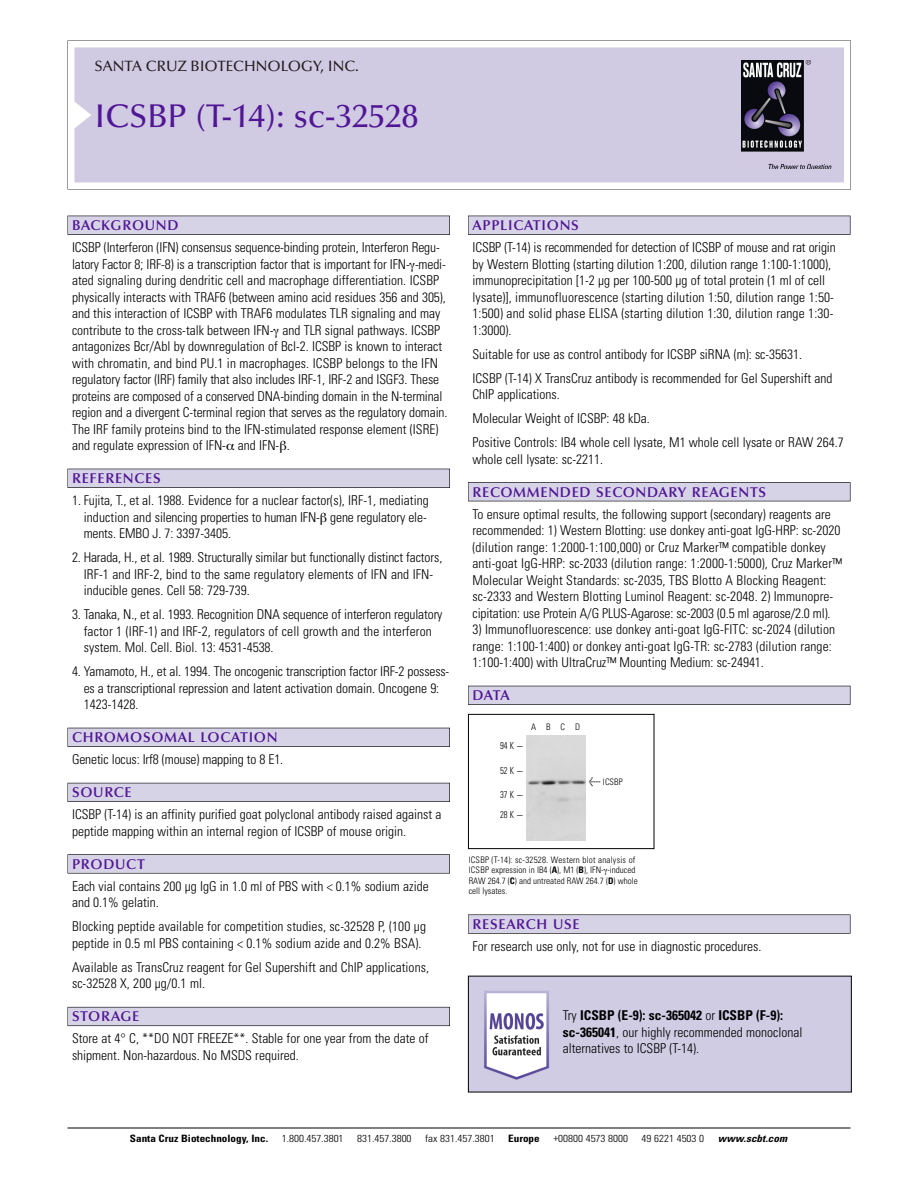
<style>
.page{position:relative;width:918px;height:1188px;background:#fff}
.page>*{position:absolute;margin:0;border:0;box-sizing:border-box;transform-origin:0 0}
.t1{font:500 33px "Optima";color:#511695}
.t2{font:500 15px "Optima";color:#231f20}
.t3{font:600 14.25px "Optima";letter-spacing:.05em;color:#511695}
.t4{font:300 condensed 13.5px/16.5px "Univers";color:#000}
.t5{font:300 condensed 10.2px "Univers";color:#000;scale:1.1 1}
.t6{font:700 condensed 10.2px "Univers";color:#000;scale:1.1 1}
.t7{font:italic 700 condensed 10.2px "Univers";letter-spacing:.005em;color:#000;scale:1.1 1}
.t8{font:300 condensed 9.75px/19.5px "Univers";letter-spacing:.12em;color:#000;scale:.87 1}
.t9{font:300 condensed 9px/10.5px "Univers";color:#000}
.s1{font-family:"Meta Plus";font-weight:400;font-stretch:normal;font-size:10.5px}
.s2{font-weight:700}
</style>
<div class="page">
<svg style="left:68px;top:40px;width:783px;height:149px"></svg>
<div style="left:74px;top:47px;width:770px;height:135px;background:#d1cae3"></div>
<img style="left:741px;top:60px;width:90px;height:108px">
<div style="left:68px;top:216px;width:382px;height:19px;background:#525155"></div>
<div style="left:68px;top:216px;width:381px;height:18px;background:#d7d3e7"></div>
<div style="left:68px;top:469px;width:382px;height:19px;background:#515055"></div>
<div style="left:68px;top:469px;width:381px;height:18px;background:#d7d3e7"></div>
<div style="left:68px;top:728px;width:382px;height:19px;background:#525158"></div>
<div style="left:68px;top:728px;width:381px;height:18px;background:#d7d3e7"></div>
<div style="left:68px;top:783px;width:382px;height:19px;background:#54535a"></div>
<div style="left:68px;top:783px;width:381px;height:18px;background:#d7d3e7"></div>
<svg style="left:68px;top:854px;width:382px;height:20px"></svg>
<div style="left:68px;top:855px;width:381px;height:18px;background:#d7d3e7"></div>
<div style="left:68px;top:1007px;width:382px;height:19px;background:#66646e"></div>
<div style="left:68px;top:1007px;width:381px;height:18px;background:#d7d3e7"></div>
<div style="left:468px;top:216px;width:382px;height:19px;background:#525155"></div>
<div style="left:468px;top:216px;width:382px;height:18px;background:#d7d3e7"></div>
<div style="left:468px;top:482px;width:382px;height:19px;background:#525155"></div>
<div style="left:468px;top:483px;width:382px;height:18px;background:#d7d3e7"></div>
<div style="left:468px;top:686px;width:382px;height:19px;background:#525158"></div>
<div style="left:468px;top:686px;width:382px;height:18px;background:#d7d3e7"></div>
<svg style="left:468px;top:914px;width:382px;height:20px"></svg>
<div style="left:468px;top:915px;width:382px;height:18px;background:#d7d3e7"></div>
<hr style="left:68px;top:1128px;width:782px;height:1px;background:#000">
<div style="left:468px;top:714px;width:186px;height:135px;border:1px solid #000"></div>
<div style="left:527px;top:736px;width:59px;height:105px;background:#d6d6d6"></div>
<img style="left:470px;top:978px;width:380px;height:112px">
<p class="t2" style="left:94px;top:61px;width:266px">SANTA CRUZ BIOTECHNOLOGY, INC.</p>
<h1 class="t1" style="left:94px;top:103px;width:325px">ICSBP (T-14): sc-32528</h1>
<p class="t3" style="left:72px;top:219px;width:108px">BACKGROUND</p>
<p class="t4" style="left:72px;top:240px;width:377px">ICSBP (Interferon (IFN) consensus sequence-binding protein, Interferon Regu&shy;latory Factor 8; IRF-8) is a transcription factor that is important for IFN- -medi&shy;ated signaling during dendritic cell and macrophage differentiation. ICSBP physically interacts with TRAF6 (between amino acid residues 356 and 305), and this interaction of ICSBP with TRAF6 modulates TLR signaling and may contribute to the cross-talk between IFN- and TLR signal pathways. ICSBP antagonizes Bcr/Abl by downregulation of Bcl-2. ICSBP is known to interact with chromatin, and bind PU.1 in macrophages. ICSBP belongs to the IFN regulatory factor (IRF) family that also includes IRF-1, IRF-2 and ISGF3. These proteins are composed of a conserved DNA-binding domain in the N-terminal region and a divergent C-terminal region that serves as the regulatory domain.<br>The IRF family proteins bind to the IFN-stimulated response element (ISRE) and regulate expression of IFN- and IFN- .</p>
<p class="t3" style="left:72px;top:473px;width:90px">REFERENCES</p>
<p class="t4" style="left:84px;top:493px;width:347px;text-indent:-12px">1. Fujita, T., et al. 1988. Evidence for a nuclear factor(s), IRF-1, mediating induction and silencing properties to human IFN- gene regulatory ele&shy;ments. EMBO J. 7: 3397-3405.</p>
<p class="t4" style="left:84px;top:550px;width:360px;text-indent:-12px">2. Harada, H., et al. 1989. Structurally similar but functionally distinct factors,<br>IRF-1 and IRF-2, bind to the same regulatory elements of IFN and IFN&shy;inducible genes. Cell 58: 729-739.</p>
<p class="t4" style="left:84px;top:607px;width:360px;text-indent:-12px">3. Tanaka, N., et al. 1993. Recognition DNA sequence of interferon regulatory factor 1 (IRF-1) and IRF-2, regulators of cell growth and the interferon system. Mol. Cell. Biol. 13: 4531-4538.</p>
<p class="t4" style="left:84px;top:664px;width:367px;text-indent:-12px">4. Yamamoto, H., et al. 1994. The oncogenic transcription factor IRF-2 possess&shy;es a transcriptional repression and latent activation domain. Oncogene 9:<br>1423-1428.</p>
<p class="t3" style="left:72px;top:732px;width:207px">CHROMOSOMAL LOCATION</p>
<p class="t4" style="left:72px;top:752px;width:213px">Genetic locus: Irf8 (mouse) mapping to 8 E1.</p>
<p class="t3" style="left:72px;top:787px;width:61px">SOURCE</p>
<p class="t4" style="left:72px;top:807px;width:371px">ICSBP (T-14) is an affinity purified goat polyclonal antibody raised against a peptide mapping within an internal region of ICSBP of mouse origin.</p>
<p class="t3" style="left:72px;top:858px;width:74px">PRODUCT</p>
<p class="t4" style="left:72px;top:879px;width:358px">Each vial contains 200 µg IgG in 1.0 ml of PBS with &lt; 0.1% sodium azide and 0.1% gelatin.</p>
<p class="t4" style="left:72px;top:919px;width:356px">Blocking peptide available for competition studies, sc-32528 P, (100 µg peptide in 0.5 ml PBS containing &lt; 0.1% sodium azide and 0.2% BSA).</p>
<p class="t4" style="left:72px;top:960px;width:359px">Available as TransCruz reagent for Gel Supershift and ChIP applications, sc-32528 X, 200 µg/0.1 ml.</p>
<p class="t3" style="left:72px;top:1011px;width:69px">STORAGE</p>
<p class="t4" style="left:72px;top:1031px;width:358px">Store at 4° C, **DO NOT FREEZE**. Stable for one year from the date of shipment. Non-hazardous. No MSDS required.</p>
<p class="t3" style="left:473px;top:219px;width:108px">APPLICATIONS</p>
<p class="t4" style="left:473px;top:240px;width:365px">ICSBP (T-14) is recommended for detection of ICSBP of mouse and rat origin by Western Blotting (starting dilution 1:200, dilution range 1:100-1:1000), immunoprecipitation [1-2 µg per 100-500 µg of total protein (1 ml of cell lysate)], immunofluorescence (starting dilution 1:50, dilution range 1:50- 1:500) and solid phase ELISA (starting dilution 1:30, dilution range 1:30- 1:3000).</p>
<p class="t4" style="left:473px;top:343px;width:361px;line-height:24px">Suitable for use as control antibody for ICSBP siRNA (m): sc-35631.<br>ICSBP (T-14) X TransCruz antibody is recommended for Gel Supershift and</p>
<p class="t4" style="left:473px;top:383px;width:373px;line-height:24px">ChIP applications.<br>Molecular Weight of ICSBP: 48 kDa.<br>Positive Controls: IB4 whole cell lysate, M1 whole cell lysate or RAW 264.7</p>
<p class="t4" style="left:473px;top:452px;width:132px">whole cell lysate: sc-2211.</p>
<p class="t3" style="left:473px;top:486px;width:295px">RECOMMENDED SECONDARY REAGENTS</p>
<p class="t4" style="left:473px;top:507px;width:371px">To ensure optimal results, the following support (secondary) reagents are recommended: 1) Western Blotting: use donkey anti-goat IgG-HRP: sc-2020 (dilution range: 1:2000-1:100,000) or Cruz Marker™ compatible donkey anti-goat IgG-HRP: sc-2033 (dilution range: 1:2000-1:5000), Cruz Marker™ Molecular Weight Standards: sc-2035, TBS Blotto A Blocking Reagent: sc-2333 and Western Blotting Luminol Reagent: sc-2048. 2) Immunopre&shy;cipitation: use Protein A/G PLUS-Agarose: sc-2003 (0.5 ml agarose/2.0 ml).</p>
<p class="t4" style="left:473px;top:622px;width:364px">3) Immunofluorescence: use donkey anti-goat IgG-FITC: sc-2024 (dilution range: 1:100-1:400) or donkey anti-goat IgG-TR: sc-2783 (dilution range:<br>1:100-1:400) with UltraCruz™ Mounting Medium: sc-24941.</p>
<p class="t3" style="left:473px;top:690px;width:39px">DATA</p>
<p class="t8" style="left:500px;top:737px;width:29px">94K-</p>
<p class="t8" style="left:500px;top:762px;width:29px">52K-</p>
<p class="t8" style="left:500px;top:786px;width:29px">37K-<br>28K-</p>
<p class="t9" style="left:531px;top:722px;width:50px">ABCD</p>
<p class="t9" style="left:589px;top:778px;width:36px"><span class="s1">&lt;</span> ICSBP</p>
<p class="t9" style="left:469px;top:855px;width:171px">ICSBP (T-14): sc-32528. Western blot analysis of ICSBP expression in IB4 (<span class="s2">A</span>), M1 (<span class="s2">B</span>), IFN- -induced RAW 264.7 (<span class="s2">C</span>) and untreated RAW 264.7 (<span class="s2">D</span>) whole cell lysates.</p>
<p class="t3" style="left:473px;top:918px;width:109px">RESEARCH USE</p>
<p class="t4" style="left:473px;top:939px;width:290px">For research use only, not for use in diagnostic procedures.</p>
<p class="t4" style="left:563px;top:1008px;width:241px">Try <span class="s2">ICSBP (E-9): sc-365042</span> or <span class="s2">ICSBP (F-9): sc-365041</span>, our highly recommended monoclonal alternatives to ICSBP (T-14).</p>
<p class="t6" style="left:130px;top:1135px;width:127px">Santa Cruz Biotechnology, Inc.</p>
<p class="t5" style="left:282px;top:1135px;width:58px">1.800.457.3801</p>
<p class="t5" style="left:357px;top:1135px;width:51px">831.457.3800</p>
<p class="t5" style="left:425px;top:1135px;width:65px">fax 831.457.3801</p>
<p class="t6" style="left:508px;top:1135px;width:30px">Europe</p>
<p class="t5" style="left:553px;top:1135px;width:69px">+00800 4573 8000</p>
<p class="t5" style="left:642px;top:1135px;width:58px">49 6221 4503 0</p>
<p class="t7" style="left:718px;top:1135px;width:64px">www.scbt.com</p>
</div>
